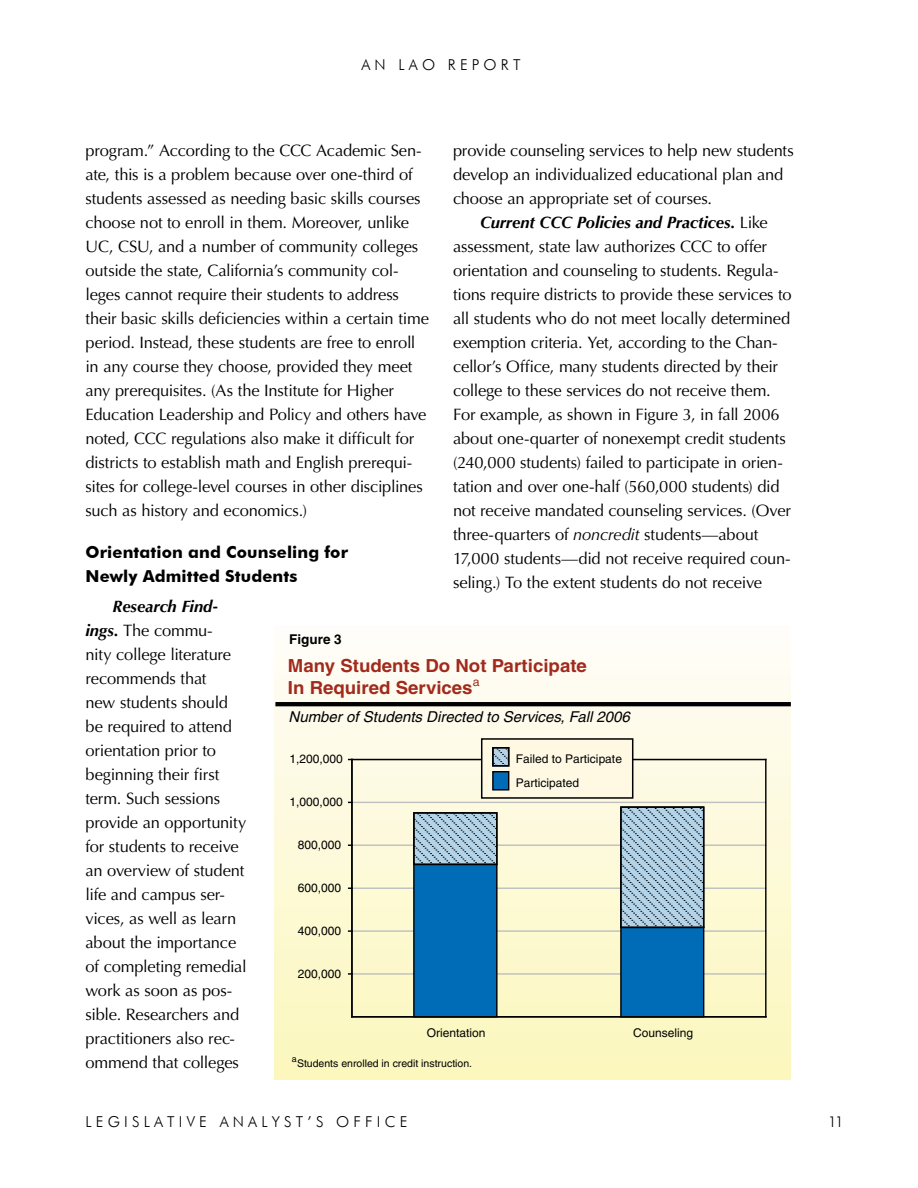
<style>
.page{position:relative;width:918px;height:1188px;background:#fff}
.page>*{position:absolute;margin:0;border:0;box-sizing:border-box;transform-origin:0 0}
.t1{font:700 18px/21.6px "Helvetica";color:#a12a1d;scale:1.04 1}
.Body_Text{font:16.5px/24px "Optima LT Std";letter-spacing:-.01em;color:#000}
.Heading_3{font:700 16.5px/24px "Futura BT";letter-spacing:.005em;color:#000}
.t2{font:italic 15px "Helvetica";color:#000}
.t3{font:300 15px "Futura BT";letter-spacing:.28em;color:#000}
.t4{font:700 13.5px "Helvetica";color:#000}
.t5{font:12px/24px "Helvetica";letter-spacing:-.005em;color:#010101}
.t6{font:10.5px "Helvetica";color:#000}
.s1{font-weight:700;font-style:italic}
.s2{font-style:italic}
</style>
<div class="page">
<div style="left:275px;top:625px;width:516px;height:455px;background:linear-gradient(to bottom,#fefcf8,#fbf7bc)"></div>
<hr style="left:275px;top:702px;width:516px;height:4px;background:#000">
<hr style="left:352px;top:973px;width:414px;height:2px;background:#c0c0c0">
<hr style="left:352px;top:930px;width:414px;height:2px;background:#c0c0c0">
<hr style="left:352px;top:888px;width:414px;height:1px;background:#c0c0c0">
<hr style="left:352px;top:845px;width:414px;height:1px;background:#c0c0c0">
<hr style="left:352px;top:802px;width:414px;height:1px;background:#c0c0c0">
<hr style="left:352px;top:759px;width:414px;height:1px;background:#010101">
<hr style="left:765px;top:760px;width:2px;height:257px;background:#010101">
<div style="left:414px;top:864px;width:83px;height:153px;background:#006cb7"></div>
<div style="left:413px;top:864px;width:85px;height:154px;border:1px solid #010101"></div>
<div style="left:621px;top:927px;width:83px;height:90px;background:#006cb7"></div>
<div style="left:620px;top:927px;width:84px;height:91px;border:1px solid #010101"></div>
<svg style="left:415px;top:814px;width:81px;height:49px;background:#a0bdd1"></svg>
<div style="left:413px;top:812px;width:85px;height:53px;border:1px solid #010101"></div>
<svg style="left:622px;top:808px;width:80px;height:118px;background:#a0bdd1"></svg>
<div style="left:620px;top:806px;width:84px;height:122px;border:1px solid #010101"></div>
<hr style="left:351px;top:760px;width:2px;height:257px;background:#010101">
<hr style="left:352px;top:1016px;width:414px;height:2px;background:#010101">
<div style="left:482px;top:739px;width:151px;height:59px;background:#fff9e4"></div>
<div style="left:481px;top:738px;width:152px;height:61px;border:2px solid #000"></div>
<svg style="left:494px;top:749px;width:13px;height:16px"></svg>
<div style="left:492px;top:747px;width:17px;height:20px;border:1px solid #010101"></div>
<div style="left:493px;top:772px;width:16px;height:18px;background:#006cb7"></div>
<div style="left:492px;top:771px;width:17px;height:20px;border:1px solid #010101"></div>
<p class="t3" style="left:361px;top:55px;width:161px">AN LAO REPOR T</p>
<p class="Body_Text" style="left:86px;top:139px;width:345px">program.” According to the CCC Academic Sen&shy;ate, this is a problem because over one-third of students assessed as needing basic skills courses choose not to enroll in them. Moreover, unlike UC, CSU, and a number of community colleges outside the state, California’s community col&shy;leges cannot require their students to address their basic skills deficiencies within a certain time period. Instead, these students are free to enroll in any course they choose, provided they meet any prerequisites. (As the Institute for Higher Education Leadership and Policy and others have noted, CCC regulations also make it difficult for districts to establish math and English prerequi&shy;sites for college-level courses in other disciplines such as history and economics.)</p>
<p class="Heading_3" style="left:86px;top:540px;width:264px">Orientation and Counseling for<br>Newly Admitted Students</p>
<p class="Body_Text" style="left:86px;top:595px;width:163px;text-indent:27px"><span class="s1">Research Find&shy;ings.</span> The commu-<br>nity college literature recommends that<br>new students should be required to attend orientation prior to beginning their first term. Such sessions provide an opportunity for students to receive an overview of student life and campus ser&shy;vices, as well as learn about the importance of completing remedial work as soon as pos&shy;sible. Researchers and practitioners also rec&shy;ommend that colleges</p>
<p class="Body_Text" style="left:453px;top:139px;width:342px">provide counseling services to help new students develop an individualized educational plan and choose an appropriate set of courses.</p>
<p class="Body_Text" style="left:453px;top:211px;width:340px;text-indent:27px"><span class="s1">Current CCC Policies and Practices.</span> Like assessment, state law authorizes CCC to offer orientation and counseling to students. Regula&shy;tions require districts to provide these services to all students who do not meet locally determined exemption criteria. Yet, according to the Chan&shy;cellor’s Office, many students directed by their college to these services do not receive them.<br>For example, as shown in Figure 3, in fall 2006 about one-quarter of nonexempt credit students (240,000 students) failed to participate in orien&shy;tation and over one-half (560,000 students) did not receive mandated counseling services. (Over three-quarters of <span class="s2">noncredit</span> students—about 17,000 students—did not receive required coun&shy;seling.) To the extent students do not receive</p>
<p class="t4" style="left:289px;top:631px;width:54px">Figure 3</p>
<p class="t1" style="left:288px;top:655px;width:289px">Many Students Do Not Participate<br>In Required Services<sup>a</sup></p>
<p class="t2" style="left:289px;top:708px;width:343px">Number of Students Directed to Services, Fall 2006</p>
<p class="t5" style="left:516px;top:746px;width:108px">Failed to Participate<br>Participated</p>
<p class="t5" style="left:290px;top:747px;width:55px">1,200,000</p>
<p class="t5" style="left:290px;top:790px;width:55px">1,000,000</p>
<p class="t5" style="left:298px;top:833px;width:45px">800,000</p>
<p class="t5" style="left:298px;top:876px;width:45px">600,000</p>
<p class="t5" style="left:298px;top:919px;width:45px">400,000</p>
<p class="t5" style="left:298px;top:961px;width:45px">200,000</p>
<p class="t5" style="left:427px;top:1020px;width:60px">Orientation</p>
<p class="t5" style="left:633px;top:1020px;width:61px">Counseling</p>
<p class="t6" style="left:292px;top:1057px;width:182px"><sup>a</sup>Students enrolled in credit instruction.</p>
<p class="t3" style="left:86px;top:1113px;width:323px">LEGISLATIVE ANALYST’S OFFICE</p>
<p class="t3" style="left:828px;top:1113px;width:17px">11</p>
</div>
